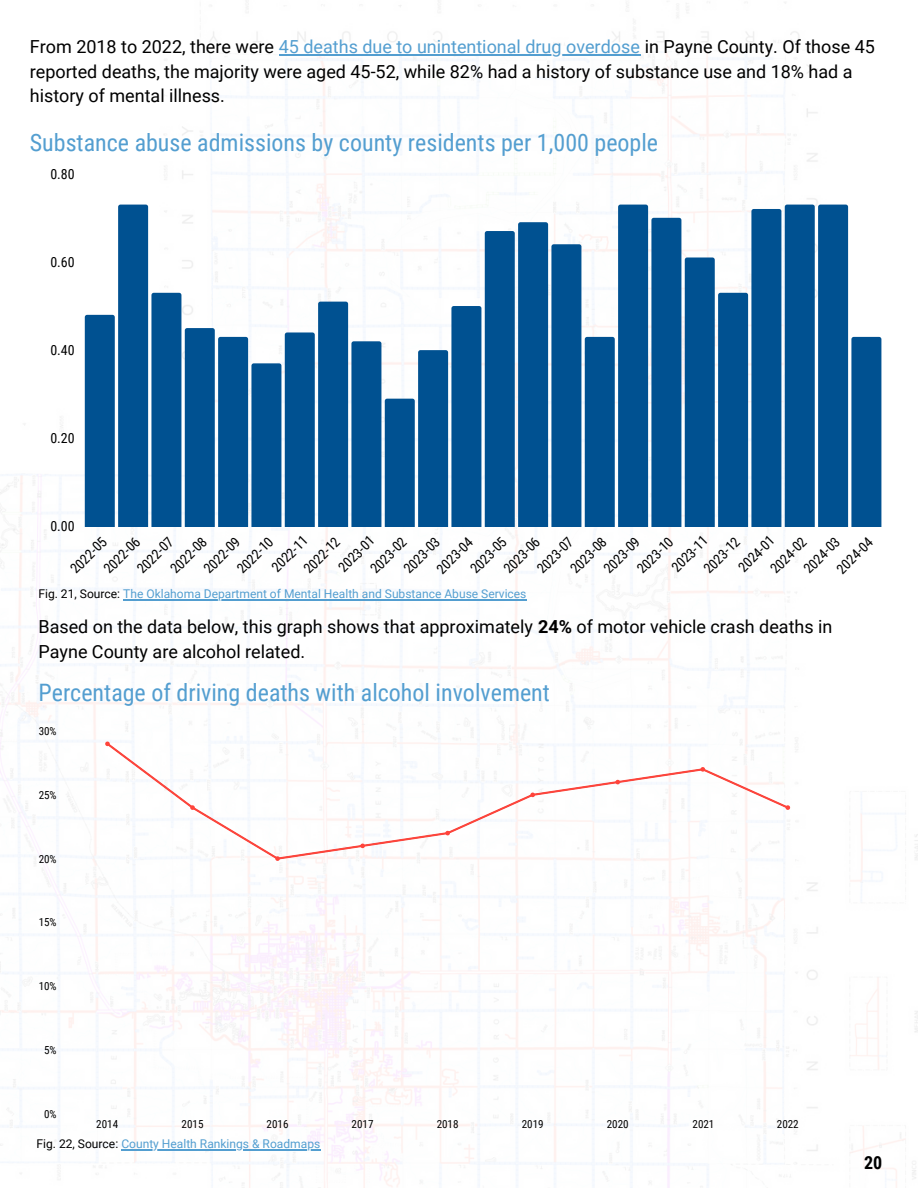
<style>
.page{position:relative;width:918px;height:1188px;background:#fff}
.page>*{position:absolute;margin:0;border:0;box-sizing:border-box;transform-origin:0 0}
.t1{font:24px "Roboto Condensed";color:#539ed0}
.t2{font:18px/24.8px "Roboto";color:#000}
.t3{font:700 18px "Roboto Condensed";color:#000}
.t4{font:13.95px "Roboto Condensed";color:#000}
.t5{font:12px "Roboto";color:#539ed0}
.t6{font:11.1px "Roboto Condensed";color:#000}
.s1{color:#539ed0}
.s2{color:#000}
.s3{font-weight:700}
</style>
<div class="page">
<img style="left:0;top:0;width:918px;height:1188px">
<hr style="left:279px;top:54px;width:361px;height:1px;background:#539ed0">
<hr style="left:123px;top:599px;width:404px;height:1px;background:#539ed0">
<hr style="left:121px;top:1149px;width:200px;height:1px;background:#539ed0">
<svg style="left:85px;top:205px;width:796px;height:322px"></svg>
<svg style="left:105px;top:741px;width:686px;height:120px"></svg>
<p class="t2" style="left:30px;top:34px;width:847px">From 2018 to 2022, there were <span class="s1">45 deaths due to unintentional drug overdose</span> in Payne County. Of those 45</p>
<h2 class="t2" style="left:30px;top:59px;width:824px">reported deaths, the majority were aged 45-52, while 82% had a history of substance use and 18% had a history of mental illness.</h2>
<p class="t1" style="left:30px;top:129px;width:630px">Substance abuse admissions by county residents per 1,000 people</p>
<p class="t4" style="left:50px;top:166px;width:26px">0.80</p>
<p class="t4" style="left:50px;top:254px;width:26px">0.60</p>
<p class="t4" style="left:50px;top:342px;width:26px">0.40</p>
<p class="t4" style="left:50px;top:430px;width:26px">0.20</p>
<p class="t4" style="left:50px;top:519px;width:26px">0.00</p>
<p class="t4" style="left:300px;top:565px;width:46px;rotate:-45deg">2022-12</p>
<p class="t4" style="left:367px;top:565px;width:46px;rotate:-45deg">2023-02</p>
<p class="t4" style="left:700px;top:565px;width:46px;rotate:-45deg">2023-12</p>
<p class="t4" style="left:767px;top:565px;width:46px;rotate:-45deg">2024-02</p>
<p class="t4" style="left:67px;top:565px;width:46px;rotate:-45deg">2022-05</p>
<p class="t4" style="left:467px;top:565px;width:46px;rotate:-45deg">2023-05</p>
<p class="t4" style="left:134px;top:565px;width:46px;rotate:-45deg">2022-07</p>
<p class="t4" style="left:534px;top:565px;width:46px;rotate:-45deg">2023-07</p>
<p class="t4" style="left:167px;top:565px;width:46px;rotate:-45deg">2022-08</p>
<p class="t4" style="left:234px;top:565px;width:46px;rotate:-45deg">2022-10</p>
<p class="t4" style="left:567px;top:565px;width:46px;rotate:-45deg">2023-08</p>
<p class="t4" style="left:634px;top:565px;width:46px;rotate:-45deg">2023-10</p>
<p class="t4" style="left:100px;top:565px;width:46px;rotate:-45deg">2022-06</p>
<p class="t4" style="left:500px;top:565px;width:46px;rotate:-45deg">2023-06</p>
<p class="t4" style="left:268px;top:564px;width:46px;rotate:-45deg">2022-11</p>
<p class="t4" style="left:335px;top:564px;width:46px;rotate:-45deg">2023-01</p>
<p class="t4" style="left:668px;top:564px;width:46px;rotate:-45deg">2023-11</p>
<p class="t4" style="left:735px;top:564px;width:46px;rotate:-45deg">2024-01</p>
<p class="t4" style="left:200px;top:565px;width:46px;rotate:-45deg">2022-09</p>
<p class="t4" style="left:400px;top:565px;width:46px;rotate:-45deg">2023-03</p>
<p class="t4" style="left:600px;top:565px;width:46px;rotate:-45deg">2023-09</p>
<p class="t4" style="left:800px;top:565px;width:46px;rotate:-45deg">2024-03</p>
<p class="t4" style="left:433px;top:566px;width:46px;rotate:-45deg">2023-04</p>
<p class="t4" style="left:833px;top:566px;width:46px;rotate:-45deg">2024-04</p>
<h1 class="t5" style="left:38px;top:587px;width:489px"><span class="s2">Fig. 21, Source:</span> The Oklahoma Department of Mental Health and Substance Abuse Services</h1>
<p class="t2" style="left:38px;top:615px;width:796px">Based on the data below, this graph shows that approximately <span class="s3">24%</span> of motor vehicle crash deaths in<br>Payne County are alcohol related.</p>
<p class="t1" style="left:38px;top:678px;width:513px">Percentage of driving deaths with alcohol involvement</p>
<p class="t6" style="left:39px;top:725px;width:19px">30%</p>
<p class="t6" style="left:39px;top:788px;width:19px">25%</p>
<p class="t6" style="left:39px;top:852px;width:19px">20%</p>
<p class="t6" style="left:39px;top:916px;width:19px">15%</p>
<p class="t6" style="left:39px;top:980px;width:19px">10%</p>
<p class="t6" style="left:44px;top:1044px;width:14px">5%</p>
<p class="t6" style="left:44px;top:1107px;width:14px">0%</p>
<p class="t6" style="left:96px;top:1118px;width:23px">2014</p>
<p class="t6" style="left:182px;top:1118px;width:23px">2015</p>
<p class="t6" style="left:267px;top:1118px;width:23px">2016</p>
<p class="t6" style="left:352px;top:1118px;width:23px">2017</p>
<p class="t6" style="left:437px;top:1118px;width:23px">2018</p>
<p class="t6" style="left:522px;top:1118px;width:23px">2019</p>
<p class="t6" style="left:607px;top:1118px;width:23px">2020</p>
<p class="t6" style="left:693px;top:1118px;width:23px">2021</p>
<p class="t6" style="left:777px;top:1118px;width:23px">2022</p>
<h2 class="t5" style="left:37px;top:1137px;width:285px"><span class="s2">Fig. 22, Source:</span> County Health Rankings &amp; Roadmaps</h2>
<p class="t3" style="left:864px;top:1153px;width:20px">20</p>
</div>
